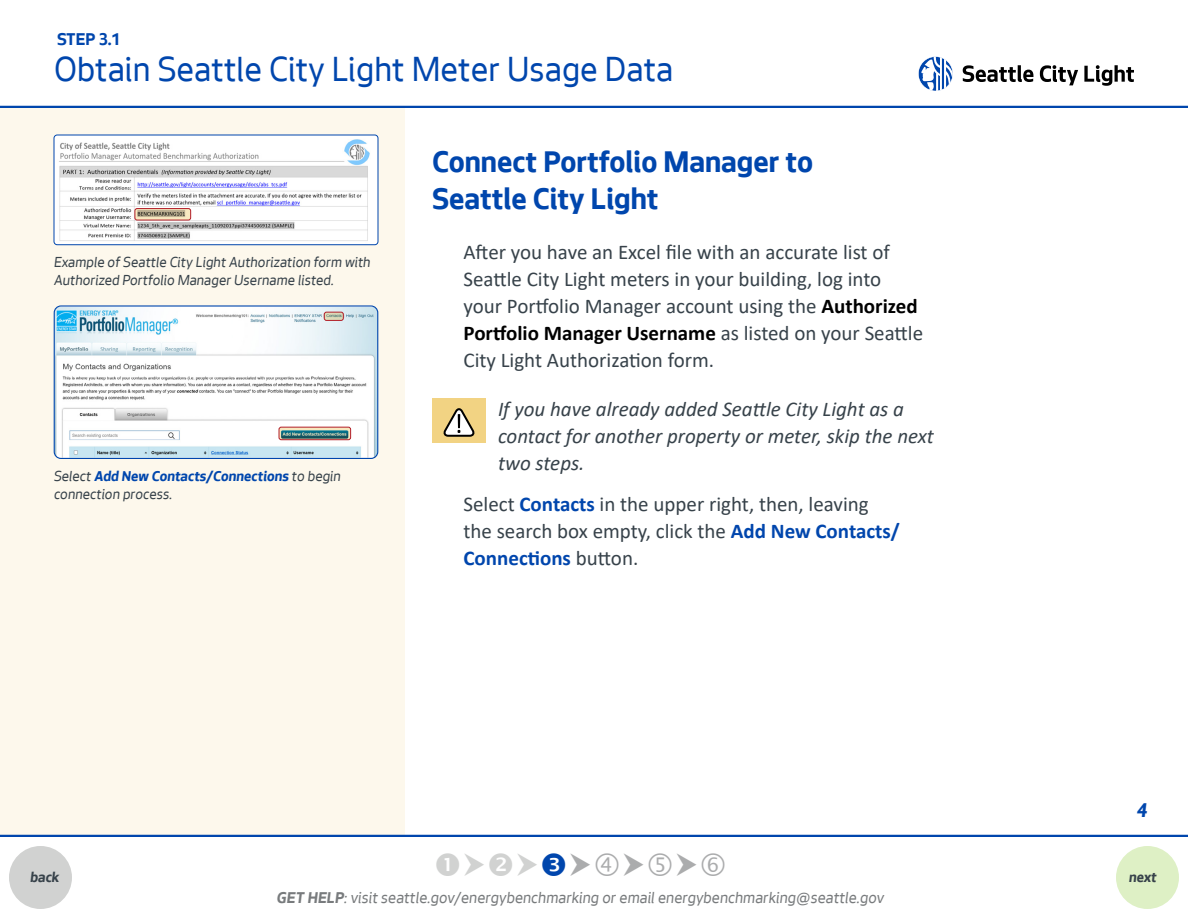
<style>
.page{position:relative;width:1188px;height:918px;background:#fff}
.page>*{position:absolute;margin:0;border:0;box-sizing:border-box;transform-origin:0 0}
.t1{font:36px "Seattle Text";color:#0046ad}
.Subject{font:700 31.5px/37.5px "Seattle Text";color:#0046ad}
.Body_Checkbox{font:21px/27px "Calibri";color:#37424a}
.Body_Alert{font:italic 21px/27px "Calibri";color:#37424a}
.t2{font:italic 700 21px "Seattle Text";color:#0046ad}
.t3{font:700 18px "Seattle Text";color:#0046ad}
.t4{font:italic 16.5px "Seattle Text";color:#787b7d}
.Caption_Tip{font:italic 15px/18px "Seattle Text";color:#37424a}
.t5{font:italic 700 15px "Seattle Text";color:#37424a}
.s1{font-weight:700;color:#0046ad}
.s2{font-weight:700;color:#000}
.s3{font-weight:700}
</style>
<div class="page">
<div style="left:1116px;top:846px;width:63px;height:63px;background:#def0c5;border-radius:50%"></div>
<div style="left:9px;top:846px;width:63px;height:63px;background:#d1d2d1;border-radius:50%"></div>
<div style="left:0;top:108px;width:405px;height:729px;background:#fdf8ec"></div>
<hr style="left:0;top:106px;width:1188px;height:2px;background:#0046ad">
<div style="left:432px;top:398px;width:54px;height:45px;background:#f2d383"></div>
<svg style="left:443px;top:408px;width:32px;height:29px"></svg>
<img style="left:54px;top:135px;width:324px;height:108px">
<div style="left:54px;top:135px;width:324px;height:110px;border:1px solid #0046ad;border-radius:3px"></div>
<svg style="left:135px;top:209px;width:56px;height:11px"></svg>
<div style="left:135px;top:208px;width:56px;height:12px;border:1px solid #b21e28;border-radius:2px"></div>
<img style="left:54px;top:307px;width:324px;height:151px">
<div style="left:54px;top:305px;width:324px;height:154px;border:1px solid #0046ad;border-radius:7px"></div>
<svg style="left:324px;top:312px;width:19px;height:8px"></svg>
<div style="left:324px;top:312px;width:20px;height:9px;border:1px solid #b21e28;border-radius:2px"></div>
<svg style="left:279px;top:427px;width:72px;height:13px"></svg>
<div style="left:279px;top:427px;width:72px;height:13px;border:1px solid #b21e28;border-radius:2px"></div>
<hr style="left:0;top:835px;width:1188px;height:2px;background:#0046ad">
<svg style="left:1084px;top:65px;width:50px;height:21px"></svg>
<svg style="left:1040px;top:65px;width:38px;height:20px"></svg>
<svg style="left:963px;top:65px;width:70px;height:17px"></svg>
<svg style="left:918px;top:56px;width:35px;height:35px"></svg>
<p class="t3" style="left:57px;top:27px;width:65px">STEP 3.1</p>
<h1 class="t1" style="left:54px;top:46px;width:621px">Obtain Seattle City Light Meter Usage Data</h1>
<p class="Caption_Tip" style="left:54px;top:252px;width:318px">Example of Seattle City Light Authorization form with<br>Authorized Portfolio Manager Username listed.</p>
<p class="Caption_Tip" style="left:54px;top:467px;width:289px">Select <span class="s1">Add New Contacts/Connections</span> to begin connection process.</p>
<p class="Subject" style="left:432px;top:141px;width:383px">Connect Portfolio Manager to<br>Seattle City Light</p>
<p class="Body_Checkbox" style="left:464px;top:238px;width:461px">After you have an Excel file with an accurate list of Seattle City Light meters in your building, log into your Portfolio Manager account using the <span class="s2">Authorized Portfolio Manager Username</span> as listed on your Seattle City Light Authorization form.</p>
<p class="Body_Alert" style="left:498px;top:395px;width:437px">If you have already added Seattle City Light as a contact for another property or meter, skip the next two steps.</p>
<p class="Body_Checkbox" style="left:463px;top:490px;width:438px">Select <span class="s1">Contacts</span> in the upper right, then, leaving the search box empty, click the <span class="s1">Add New Contacts/<br>Connections</span> button.</p>
<p class="t2" style="left:1137px;top:796px;width:12px">4</p>
<p class="t5" style="left:30px;top:867px;width:31px">back</p>
<p class="t5" style="left:1129px;top:867px;width:29px">next</p>
<p class="t4" style="left:277px;top:887px;width:609px"><span class="s3">GET HELP</span>: visit seattle.gov/energybenchmarking or email energybenchmarking@seattle.gov</p>
</div>
